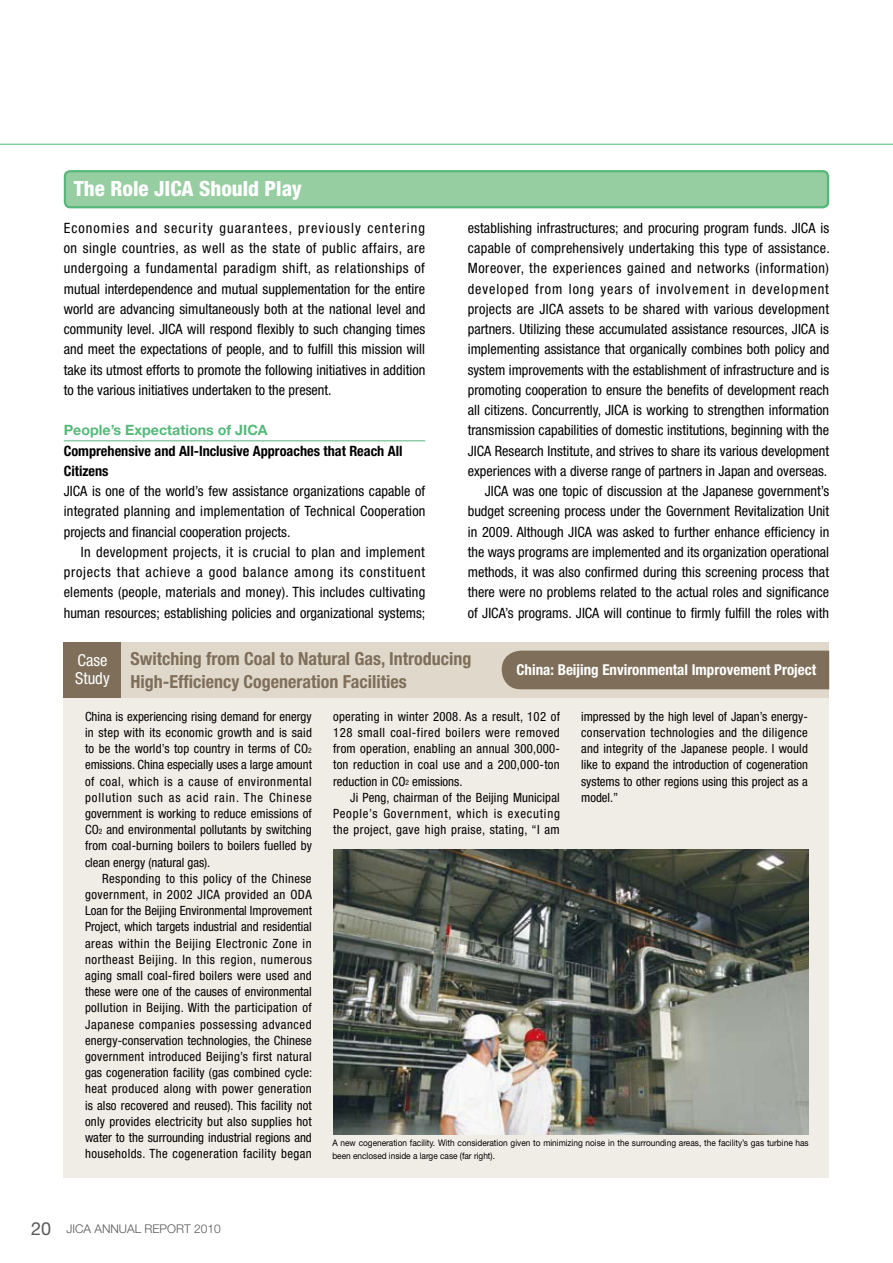
<style>
.page{position:relative;width:893px;height:1263px;background:#fff}
.page>*{position:absolute;margin:0;border:0;box-sizing:border-box;transform-origin:0 0}
.t1{font:800 condensed 21px "Helvetica Neue LT Std";color:#fff}
.t2{font:700 condensed 18px/22.5px "Helvetica Neue LT Std";color:#7f6f5a}
.t3{font:condensed 16.5px/18px "Helvetica Neue LT Std";color:#fff}
.t4{font:700 condensed 15px "Helvetica Neue LT Std";color:#fff}
.t5{font:condensed 14.25px/20.2px "Helvetica Neue LT Std";color:#000;text-align:justify}
.t6{font:700 condensed 14.25px "Helvetica Neue LT Std";color:#000}
.t7{font:condensed 14.25px "Helvetica Neue LT Std";letter-spacing:.025em;color:#000}
.t8{font:condensed 14.25px "Helvetica Neue LT Std";letter-spacing:.05em;color:#000}
.t9{font:700 14.25px "Helvetica Neue LT Std";color:#55b879}
.t10{font:condensed 12.75px/16.2px "Helvetica Neue LT Std";letter-spacing:.015em;color:#000;text-align:justify}
.t11{font:condensed 12.75px "Helvetica Neue LT Std";letter-spacing:.045em;color:#000}
.t12{font:condensed 12.75px "Helvetica Neue LT Std";letter-spacing:.04em;color:#000}
.t13{font:condensed 12.75px "Helvetica Neue LT Std";letter-spacing:.065em;color:#000}
.t14{font:condensed 12.75px "Helvetica Neue LT Std";letter-spacing:.07em;color:#000}
.t15{font:condensed 12.75px "Helvetica Neue LT Std";letter-spacing:.035em;color:#000}
.t16{font:300 12px "Helvetica Neue LT Std";color:#595757}
.t17{font:9px/12.8px "Helvetica Neue LT Std";color:#000;scale:.92 1}
.s1{font-size:7.5px}
.s2{font-weight:400;font-size:18px}
</style>
<div class="page">
<hr style="left:0;top:144px;width:893px;height:1px;background:#55b879">
<div style="left:64px;top:642px;width:765px;height:536px;background:#f0ede6"></div>
<img style="left:333px;top:849px;width:476px;height:285px">
<div style="left:65px;top:171px;width:763px;height:36px;background:#96cea1;border-radius:5px"></div>
<div style="left:64px;top:170px;width:765px;height:38px;border:2px solid #55b879;border-radius:5px"></div>
<hr style="left:64px;top:440px;width:361px;height:1px;background:#55b879">
<div style="left:64px;top:642px;width:765px;height:55px;background:#dfd8cb"></div>
<div style="left:64px;top:642px;width:57px;height:55px;background:#7f6f5a"></div>
<div style="left:502px;top:651px;width:327px;height:38px;background:#7f6f5a"></div>
<p class="t1" style="left:74px;top:176px;width:229px">The Role JICA Should Play</p>
<p class="t5" style="left:64px;top:218px;width:363px">Economies and security guarantees, previously centering on single countries, as well as the state of public affairs, are undergoing a fundamental paradigm shift, as relationships of mutual interdependence and mutual supplementation for the entire world are advancing simultaneously both at the national level and community level. JICA will respond flexibly to such changing times and meet the expectations of people, and to fulfill this mission will take its utmost efforts to promote the following initiatives in addition to the various initiatives undertaken to the present.</p>
<p class="t9" style="left:64px;top:422px;width:205px">People’s Expectations of JICA</p>
<p class="t6" style="left:64px;top:442px;width:340px">Comprehensive and All-Inclusive Approaches that Reach All</p>
<p class="t6" style="left:64px;top:462px;width:46px">Citizens</p>
<p class="t5" style="left:64px;top:481px;width:363px">JICA is one of the world’s few assistance organizations capable of</p>
<p class="t5" style="left:64px;top:501px;width:363px">integrated planning and implementation of Technical Cooperation</p>
<p class="t5" style="left:64px;top:521px;width:226px">projects and financial cooperation projects.</p>
<p class="t7" style="left:81px;top:544px;width:346px">In development projects, it is crucial to plan and implement</p>
<p class="t8" style="left:64px;top:564px;width:363px">projects that achieve a good balance among its constituent</p>
<p class="t5" style="left:64px;top:582px;width:363px">elements (people, materials and money). This includes cultivating</p>
<p class="t5" style="left:64px;top:602px;width:363px">human resources; establishing policies and organizational systems;</p>
<p class="t5" style="left:468px;top:218px;width:363px;text-align:right">establishing infrastructures; and procuring program funds. JICA is capable of comprehensively undertaking this type of assistance.<br>Moreover, the experiences gained and networks (information) developed from long years of involvement in development projects are JICA assets to be shared with various development partners. Utilizing these accumulated assistance resources, JICA is implementing assistance that organically combines both policy and system improvements with the establishment of infrastructure and is promoting cooperation to ensure the benefits of development reach all citizens. Concurrently, JICA is working to strengthen information transmission capabilities of domestic institutions, beginning with the JICA Research Institute, and strives to share its various development experiences with a diverse range of partners in Japan and overseas.<br>JICA was one topic of discussion at the Japanese government’s budget screening process under the Government Revitalization Unit in 2009. Although JICA was asked to further enhance efficiency in the ways programs are implemented and its organization operational methods, it was also confirmed during this screening process that there were no problems related to the actual roles and significance of JICA’s programs. JICA will continue to firmly fulfill the roles with</p>
<p class="t3" style="left:75px;top:651px;width:36px">Case<br>Study</p>
<p class="t2" style="left:131px;top:647px;width:342px">Switching from Coal to Natural Gas, Introducing<br>High-Efficiency Cogeneration Facilities</p>
<p class="t4" style="left:517px;top:661px;width:301px">China: Beijing Environmental Improvement Project</p>
<p class="t10" style="left:85px;top:708px;width:228px">China is experiencing rising demand for energy</p>
<p class="t10" style="left:85px;top:724px;width:228px">in step with its economic growth and is said</p>
<p class="t10" style="left:85px;top:740px;width:228px">to be the world’s top country in terms of CO<span class="s1">2</span></p>
<p class="t10" style="left:85px;top:757px;width:228px">emissions. China especially uses a large amount</p>
<p class="t12" style="left:85px;top:774px;width:228px">of coal, which is a cause of environmental</p>
<p class="t14" style="left:85px;top:790px;width:228px">pollution such as acid rain. The Chinese</p>
<p class="t10" style="left:85px;top:805px;width:228px">government is working to reduce emissions of</p>
<p class="t10" style="left:85px;top:821px;width:228px">CO<span class="s1">2</span> and environmental pollutants by switching</p>
<p class="t10" style="left:85px;top:838px;width:228px">from coal-burning boilers to boilers fuelled by</p>
<p class="t10" style="left:85px;top:854px;width:125px">clean energy (natural gas).</p>
<p class="t10" style="left:102px;top:870px;width:211px">Responding to this policy of the Chinese</p>
<p class="t15" style="left:85px;top:887px;width:228px">government, in 2002 JICA provided an ODA</p>
<p class="t10" style="left:85px;top:902px;width:228px">Loan for the Beijing Environmental Improvement</p>
<p class="t10" style="left:85px;top:919px;width:228px">Project, which targets industrial and residential</p>
<p class="t11" style="left:85px;top:936px;width:228px">areas within the Beijing Electronic Zone in</p>
<p class="t11" style="left:85px;top:952px;width:228px">northeast Beijing. In this region, numerous</p>
<p class="t10" style="left:85px;top:967px;width:228px">aging small coal-fired boilers were used and</p>
<p class="t10" style="left:85px;top:983px;width:228px">these were one of the causes of environmental</p>
<p class="t10" style="left:85px;top:1000px;width:228px">pollution in Beijing. With the participation of</p>
<p class="t11" style="left:85px;top:1017px;width:228px">Japanese companies possessing advanced</p>
<p class="t10" style="left:85px;top:1032px;width:228px">energy-conservation technologies, the Chinese</p>
<p class="t10" style="left:85px;top:1048px;width:228px">government introduced Beijing’s first natural</p>
<p class="t10" style="left:85px;top:1064px;width:229px">gas cogeneration facility (gas combined cycle:</p>
<p class="t10" style="left:85px;top:1081px;width:228px">heat produced along with power generation</p>
<p class="t10" style="left:85px;top:1097px;width:228px">is also recovered and reused). This facility not</p>
<p class="t10" style="left:85px;top:1113px;width:228px">only provides electricity but also supplies hot</p>
<p class="t10" style="left:85px;top:1129px;width:228px">water to the surrounding industrial regions and</p>
<p class="t10" style="left:85px;top:1145px;width:228px">households. The cogeneration facility began</p>
<p class="t10" style="left:333px;top:708px;width:228px">operating in winter 2008. As a result, 102 of</p>
<p class="t11" style="left:333px;top:725px;width:228px">128 small coal-fired boilers were removed</p>
<p class="t10" style="left:333px;top:740px;width:228px">from operation, enabling an annual 300,000-</p>
<p class="t10" style="left:333px;top:757px;width:228px">ton reduction in coal use and a 200,000-ton</p>
<p class="t10" style="left:333px;top:773px;width:129px">reduction in CO<span class="s1">2</span> emissions.</p>
<p class="t10" style="left:350px;top:789px;width:211px">Ji Peng, chairman of the Beijing Municipal</p>
<p class="t13" style="left:333px;top:806px;width:228px">People’s Government, which is executing</p>
<p class="t10" style="left:333px;top:821px;width:228px">the project, gave high praise, stating, “I am</p>
<p class="t10" style="left:581px;top:708px;width:228px">impressed by the high level of Japan’s energy&shy;conservation technologies and the diligence and integrity of the Japanese people. I would like to expand the introduction of cogeneration systems to other regions using this project as a model.”</p>
<p class="t17" style="left:332px;top:1136px;width:519px">A new cogeneration facility. With consideration given to minimizing noise in the surrounding areas, the facility’s gas turbine has been enclosed inside a large case (far right).</p>
<p class="t16" style="left:31px;top:1221px;width:191px"><span class="s2">20</span> JICA ANNUAL REPORT 2010</p>
</div>
